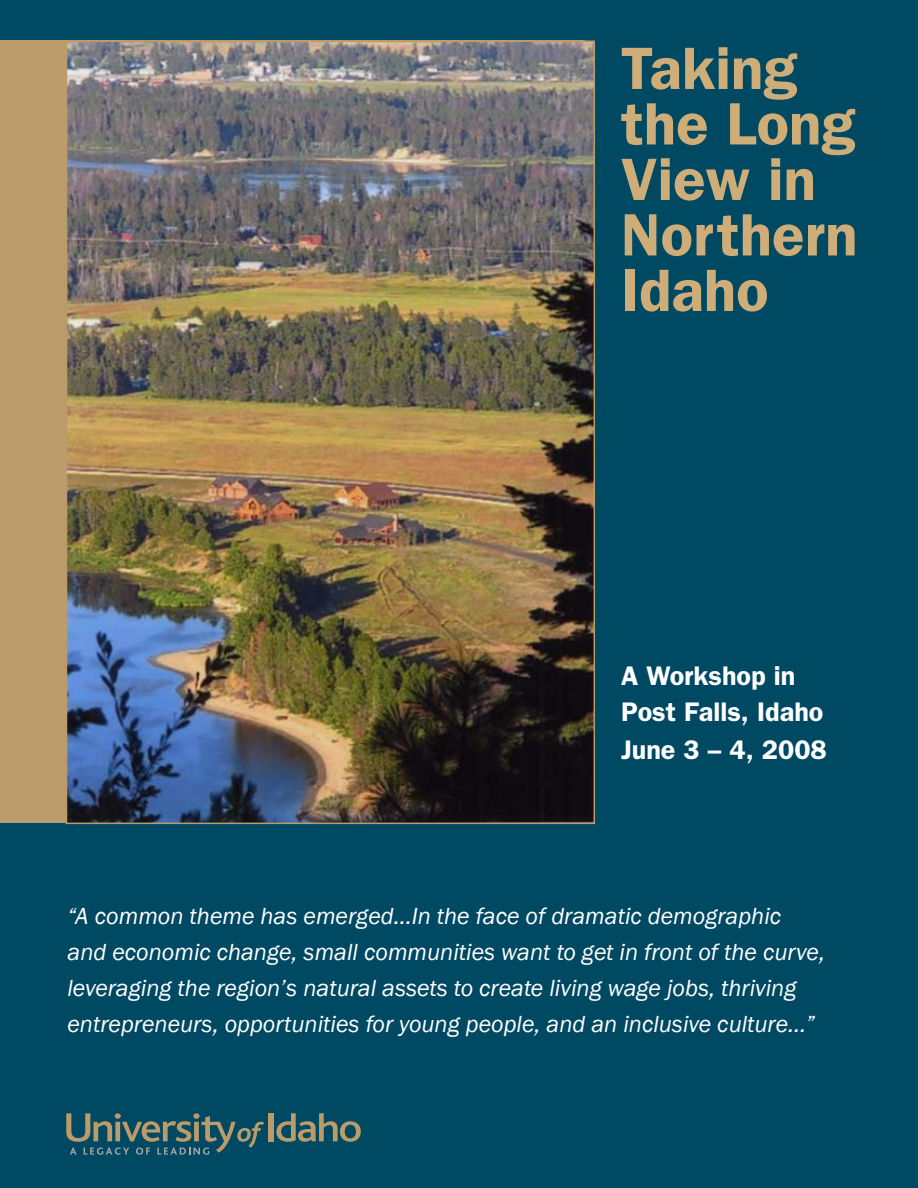
<style>
.page{position:relative;width:918px;height:1188px;background:#004963}
.page>*{position:absolute;margin:0;border:0;box-sizing:border-box;transform-origin:0 0}
.t1{font:600 60px/55.5px "Franklin Gothic";color:#cfad78}
.t2{font:600 27px/37px "Franklin Gothic";color:#fff}
.t3{font:italic 24px/36px "Franklin Gothic";color:#fff}
</style>
<div class="page">
<div style="left:0;top:40px;width:585px;height:784px;background:#bc9b6a"></div>
<img style="left:69px;top:43px;width:523px;height:778px">
<div style="left:269px;top:1113px;width:5px;height:28px;background:#bc9b6a"></div>
<svg style="left:276px;top:1113px;width:85px;height:29px"></svg>
<svg style="left:66px;top:1113px;width:198px;height:42px"></svg>
<h1 class="t1" style="left:621px;top:39px;width:238px">Taking the Long<br>View in<br>Northern<br>Idaho</h1>
<p class="t2" style="left:621px;top:656px;width:207px">A Workshop in<br>Post Falls, Idaho<br>June 3 – 4, 2008</p>
<p class="t3" style="left:68px;top:897px;width:759px">“A common theme has emerged…In the face of dramatic demographic and economic change, small communities want to get in front of the curve, leveraging the region’s natural assets to create living wage jobs, thriving entrepreneurs, opportunities for young people, and an inclusive culture…”</p>
</div>
